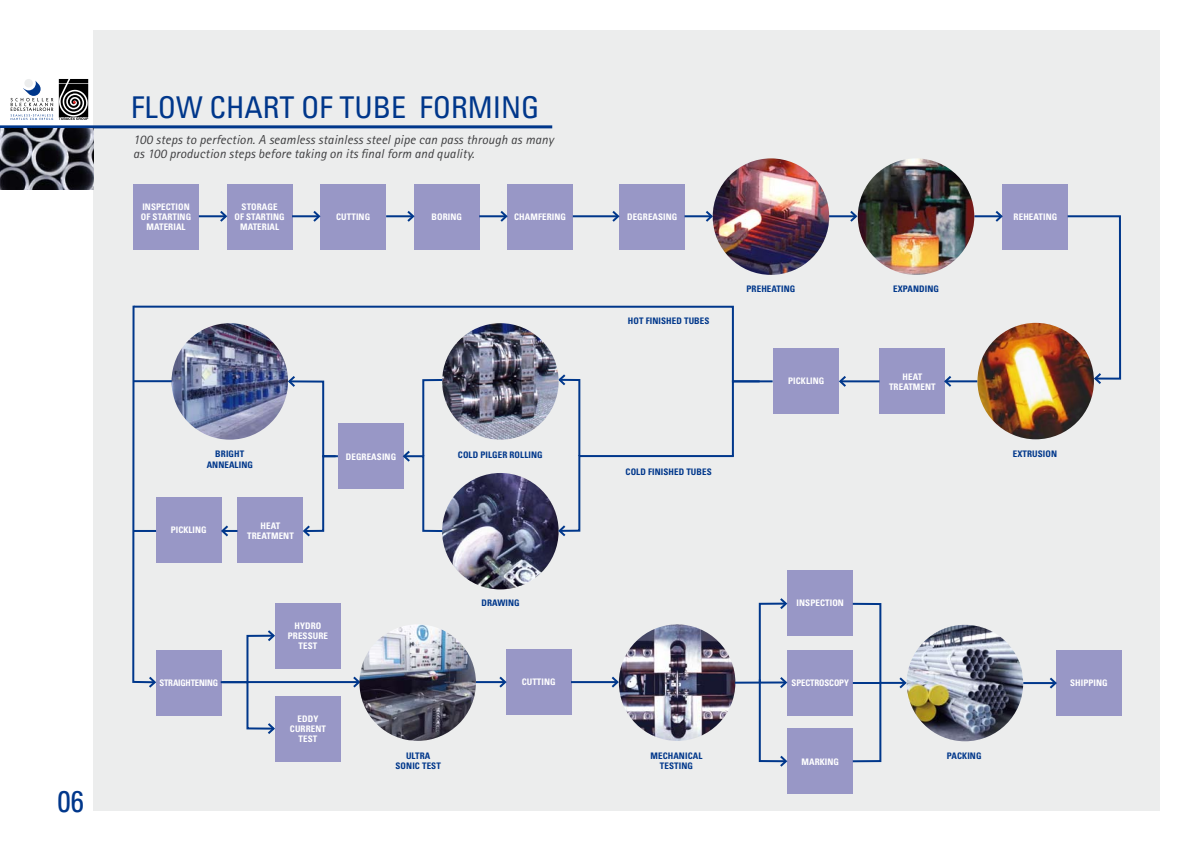
<style>
.page{position:relative;width:1191px;height:842px;background:#fff}
.page>*{position:absolute;margin:0;border:0;box-sizing:border-box;transform-origin:0 0}
.t1{font:condensed 30px "Univers LT Std";color:#00378b}
.t2{font:italic 13px/14px "Rotis Sans Serif Std";letter-spacing:.01em;color:#3e3e40}
.t3{font:700 condensed 9px/10px "Univers LT Std";letter-spacing:.01em;color:#fff;text-align:center}
.t4{font:700 condensed 9px/10.3px "Univers LT Std";letter-spacing:.01em;color:#00378b;text-align:center}
.t5{font:700 condensed 9px "Univers LT Std";letter-spacing:-.01em;color:#fff}
</style>
<div class="page">
<div style="left:94px;top:30px;width:1066px;height:781px;background:#eceded"></div>
<hr style="left:0;top:125px;width:552px;height:3px;background:#00378b">
<div style="left:133px;top:184px;width:66px;height:65px;background:#9897c6"></div>
<div style="left:227px;top:184px;width:65px;height:65px;background:#9897c6"></div>
<div style="left:320px;top:184px;width:66px;height:65px;background:#9897c6"></div>
<div style="left:1002px;top:184px;width:66px;height:65px;background:#9897c6"></div>
<div style="left:414px;top:184px;width:65px;height:65px;background:#9897c6"></div>
<div style="left:507px;top:184px;width:66px;height:65px;background:#9897c6"></div>
<div style="left:879px;top:348px;width:66px;height:66px;background:#9897c6"></div>
<div style="left:238px;top:497px;width:65px;height:66px;background:#9897c6"></div>
<div style="left:156px;top:497px;width:65px;height:66px;background:#9897c6"></div>
<div style="left:773px;top:348px;width:65px;height:66px;background:#9897c6"></div>
<div style="left:338px;top:424px;width:65px;height:65px;background:#9897c6"></div>
<div style="left:619px;top:184px;width:65px;height:65px;background:#9897c6"></div>
<hr style="left:199px;top:215px;width:27px;height:2px;background:#00378b">
<svg style="left:218px;top:211px;width:10px;height:11px"></svg>
<svg style="left:221px;top:523px;width:16px;height:15px"></svg>
<hr style="left:292px;top:215px;width:27px;height:2px;background:#00378b">
<svg style="left:311px;top:211px;width:10px;height:11px"></svg>
<hr style="left:974px;top:215px;width:27px;height:2px;background:#00378b">
<svg style="left:993px;top:211px;width:10px;height:11px"></svg>
<hr style="left:386px;top:215px;width:27px;height:2px;background:#00378b">
<svg style="left:405px;top:211px;width:10px;height:11px"></svg>
<hr style="left:479px;top:215px;width:27px;height:2px;background:#00378b">
<svg style="left:498px;top:211px;width:10px;height:11px"></svg>
<hr style="left:945px;top:380px;width:32px;height:2px;background:#00378b">
<svg style="left:944px;top:376px;width:9px;height:11px"></svg>
<hr style="left:840px;top:380px;width:39px;height:2px;background:#00378b">
<svg style="left:838px;top:374px;width:10px;height:15px"></svg>
<svg style="left:158px;top:305px;width:576px;height:78px"></svg>
<svg style="left:1065px;top:215px;width:57px;height:169px"></svg>
<hr style="left:684px;top:215px;width:27px;height:2px;background:#00378b">
<svg style="left:703px;top:211px;width:9px;height:11px"></svg>
<svg style="left:132px;top:305px;width:26px;height:383px"></svg>
<hr style="left:829px;top:215px;width:27px;height:2px;background:#00378b">
<svg style="left:848px;top:211px;width:9px;height:11px"></svg>
<hr style="left:573px;top:215px;width:45px;height:2px;background:#00378b">
<svg style="left:610px;top:211px;width:10px;height:11px"></svg>
<img style="left:712px;top:158px;width:117px;height:117px;border-radius:58px">
<img style="left:171px;top:323px;width:117px;height:117px;border-radius:58px">
<img style="left:442px;top:473px;width:116px;height:116px;border-radius:58px">
<img style="left:442px;top:323px;width:116px;height:117px;border-radius:58px">
<img style="left:857px;top:158px;width:117px;height:117px;border-radius:58px">
<img style="left:977px;top:323px;width:117px;height:116px;border-radius:58px">
<div style="left:156px;top:650px;width:65px;height:65px;background:#9897c6"></div>
<div style="left:275px;top:603px;width:65px;height:65px;background:#9897c6"></div>
<div style="left:275px;top:696px;width:65px;height:65px;background:#9897c6"></div>
<hr style="left:247px;top:681px;width:112px;height:2px;background:#00378b">
<svg style="left:351px;top:676px;width:8px;height:12px"></svg>
<svg style="left:219px;top:630px;width:57px;height:104px"></svg>
<svg style="left:556px;top:372px;width:217px;height:166px"></svg>
<svg style="left:286px;top:374px;width:54px;height:163px"></svg>
<svg style="left:401px;top:378px;width:43px;height:155px"></svg>
<div style="left:506px;top:649px;width:65px;height:65px;background:#9897c6"></div>
<hr style="left:476px;top:681px;width:29px;height:2px;background:#00378b">
<svg style="left:497px;top:676px;width:10px;height:12px"></svg>
<hr style="left:571px;top:681px;width:46px;height:2px;background:#00378b">
<svg style="left:609px;top:676px;width:10px;height:12px"></svg>
<img style="left:359px;top:624px;width:117px;height:117px;border-radius:58px">
<img style="left:619px;top:624px;width:116px;height:117px;border-radius:58px">
<div style="left:1056px;top:650px;width:65px;height:66px;background:#9897c6"></div>
<div style="left:787px;top:650px;width:65px;height:65px;background:#9897c6"></div>
<div style="left:787px;top:570px;width:65px;height:65px;background:#9897c6"></div>
<div style="left:787px;top:729px;width:65px;height:65px;background:#9897c6"></div>
<hr style="left:1023px;top:682px;width:32px;height:2px;background:#00378b">
<svg style="left:1047px;top:677px;width:10px;height:12px"></svg>
<hr style="left:735px;top:681px;width:51px;height:3px;background:#00378b">
<img style="left:906px;top:625px;width:117px;height:116px;border-radius:58px">
<svg style="left:758px;top:598px;width:31px;height:169px"></svg>
<svg style="left:850px;top:602px;width:58px;height:161px"></svg>
<hr style="left:853px;top:682px;width:27px;height:2px;background:#00378b">
<div style="left:24px;top:79px;width:9px;height:8px;background:#eceded;border-radius:50%"></div>
<svg style="left:11px;top:81px;width:42px;height:39px"></svg>
<svg style="left:59px;top:79px;width:29px;height:41px"></svg>
<img style="left:0;top:128px;width:93px;height:61px">
<h1 class="t1" style="left:57px;top:782px;width:28px">06</h1>
<h1 class="t1" style="left:131px;top:88px;width:306px">FLOW CHART OF TU BE FORMING</h1>
<h2 class="t2" style="left:133px;top:133px;width:422px">100 steps to perfection. A seamless stainless steel pipe can pass through as many as 100 production steps before taking on its final form and quality.</h2>
<p class="t3" style="left:142px;top:202px;width:9px">INSPECTION</p>
<p class="t3" style="left:141px;top:212px;width:18px">OF STARTING</p>
<p class="t3" style="left:146px;top:222px;width:6px">MATERIAL</p>
<p class="t3" style="left:242px;top:202px;width:12px">STORAGE</p>
<p class="t3" style="left:234px;top:212px;width:18px">OF STARTING</p>
<p class="t3" style="left:240px;top:222px;width:6px">MATERIAL</p>
<p class="t3" style="left:336px;top:212px;width:36px">CUTTING</p>
<p class="t3" style="left:431px;top:212px;width:32px">BORING</p>
<p class="t3" style="left:514px;top:212px;width:12px">CHAMFERING</p>
<p class="t3" style="left:1013px;top:212px;width:45px">REHEATING</p>
<p class="t3" style="left:627px;top:212px;width:12px">DEGREASING</p>
<p class="t4" style="left:628px;top:316px;width:83px">HOT FINISHED TUBES</p>
<p class="t4" style="left:746px;top:284px;width:11px">PREHEATING</p>
<p class="t3" style="left:788px;top:376px;width:38px">PICKLING</p>
<p class="t4" style="left:893px;top:284px;width:47px">EXPANDING</p>
<p class="t3" style="left:889px;top:372px;width:48px">HEAT<br>TREATMENT</p>
<p class="t4" style="left:207px;top:449px;width:48px">BRIGHT<br>ANNEALING</p>
<p class="t3" style="left:171px;top:525px;width:11px">PICKLING</p>
<p class="t3" style="left:247px;top:521px;width:48px">HEAT<br>TREATMENT</p>
<p class="t3" style="left:346px;top:451px;width:52px">DEGREASING</p>
<p class="t3" style="left:294px;top:621px;width:12px">HYDRO</p>
<p class="t3" style="left:288px;top:631px;width:11px">PRESSURE</p>
<p class="t3" style="left:298px;top:641px;width:20px">TEST</p>
<p class="t4" style="left:458px;top:449px;width:33px">COLD PILGER</p>
<p class="t4" style="left:509px;top:449px;width:35px">ROLLING</p>
<p class="t4" style="left:481px;top:597px;width:12px">DRAWING</p>
<p class="t4" style="left:625px;top:467px;width:11px">COLD</p>
<p class="t4" style="left:648px;top:467px;width:65px">FINISHED TUBES</p>
<p class="t3" style="left:796px;top:598px;width:49px">INSPECTION</p>
<p class="t4" style="left:1013px;top:449px;width:46px">EXTRUSION</p>
<p class="t3" style="left:159px;top:677px;width:11px">STRAIGHTENING</p>
<p class="t3" style="left:522px;top:677px;width:36px">CUTTING</p>
<p class="t3" style="left:290px;top:714px;width:30px;text-align:left;text-indent:8px">EDDY<br>CURRENT</p>
<p class="t3" style="left:298px;top:734px;width:20px">TEST</p>
<p class="t4" style="left:395px;top:750px;width:47px">ULTRA<br>SONIC TEST</p>
<p class="t4" style="left:660px;top:750px;width:35px;text-align:left;text-indent:-9px">MECHANICAL<br>TESTING</p>
<p class="t5" style="left:791px;top:677px;width:59px">SPECTROSCOPY</p>
<p class="t3" style="left:1070px;top:678px;width:11px">SHIPPING</p>
<p class="t3" style="left:801px;top:756px;width:39px">MARKING</p>
<p class="t4" style="left:947px;top:751px;width:11px">PACKING</p>
</div>
